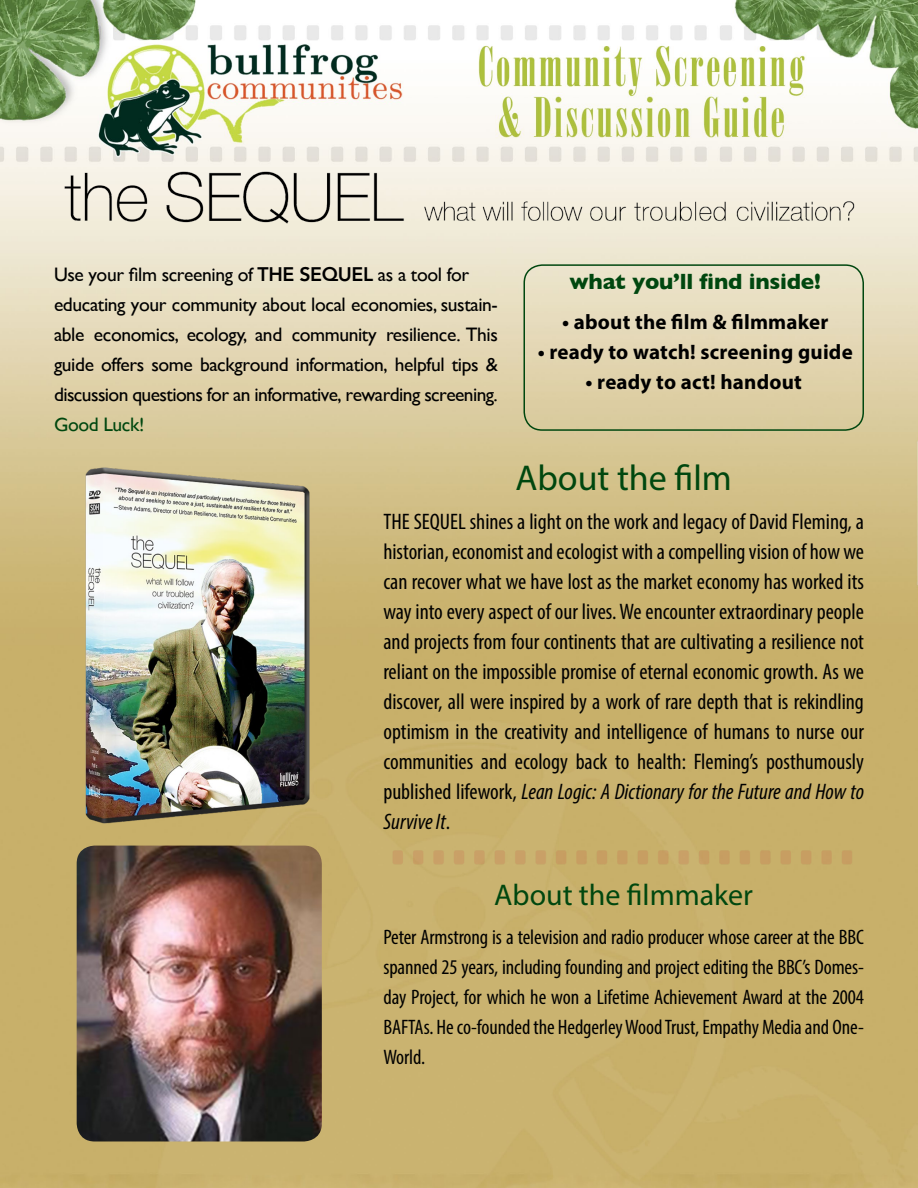
<style>
.page{position:relative;width:918px;height:1188px;background:#fff}
.page>*{position:absolute;margin:0;border:0;box-sizing:border-box;transform-origin:0 0}
.t1{font:36px "Myriad Pro";color:#00470f}
.t2{font:30px "Myriad Pro";color:#00470f}
.t3{font:condensed 22.5px/30px "Myriad Pro";color:#000;text-align:justify}
.t4{font:700 22.5px "Gill Sans";letter-spacing:-.01em;color:#00470f}
.t5{font:condensed 21px/30px "Myriad Pro";letter-spacing:-.005em;color:#000;text-align:justify}
.t6{font:700 21px "Myriad Pro";letter-spacing:.01em;color:#000}
.t7{font:19.5px/30px "Gill Sans";letter-spacing:-.02em;color:#000}
.t8{font:19.5px "Gill Sans";letter-spacing:-.02em;color:#00470f}
.s1{font-family:"Avenir LT Std";font-weight:800}
.s2{font-style:italic}
</style>
<div class="page">
<img style="left:0;top:0;width:918px;height:1188px">
<img style="left:62px;top:170px;width:794px;height:55px">
<div style="left:524px;top:264px;width:340px;height:167px;border:2px solid #00470f;border-radius:18px"></div>
<img style="left:77px;top:463px;width:246px;height:366px">
<img style="left:77px;top:846px;width:245px;height:296px">
<img style="left:383px;top:848px;width:481px;height:20px">
<p class="t7" style="left:54px;top:259px;width:445px">Use your film screening of <span class="s1">THE SEQUEL</span> as a tool for educating your community about local economies, sustain&shy;able economics, ecology, and community resilience. This guide offers some background information, helpful tips &amp; discussion questions for an informative, rewarding screening.</p>
<p class="t8" style="left:54px;top:413px;width:92px">Good Luck!</p>
<p class="t4" style="left:570px;top:263px;width:253px">what you’ll find inside!</p>
<p class="t6" style="left:562px;top:308px;width:268px">• about the film &amp; filmmaker</p>
<p class="t6" style="left:538px;top:338px;width:317px">• ready to watch! screening guide</p>
<p class="t6" style="left:586px;top:368px;width:218px">• ready to act! handout</p>
<h1 class="t1" style="left:515px;top:456px;width:218px">About the film</h1>
<p class="t3" style="left:383px;top:507px;width:482px">THE SEQUEL shines a light on the work and legacy of David Fleming, a historian, economist and ecologist with a compelling vision of how we can recover what we have lost as the market economy has worked its way into every aspect of our lives. We encounter extraordinary people and projects from four continents that are cultivating a resilience not reliant on the impossible promise of eternal economic growth. As we discover, all were inspired by a work of rare depth that is rekindling optimism in the creativity and intelligence of humans to nurse our communities and ecology back to health: Fleming’s posthumously published lifework, <span class="s2">Lean Logic: A Dictionary for the Future and How to Survive It</span>.</p>
<h2 class="t2" style="left:494px;top:876px;width:260px">About the filmmaker</h2>
<p class="t5" style="left:383px;top:922px;width:482px">Peter Armstrong is a television and radio producer whose career at the BBC spanned 25 years, including founding and project editing the BBC’s Domes&shy;day Project, for which he won a Lifetime Achievement Award at the 2004<br>BAFTAs. He co-founded the Hedgerley Wood Trust, Empathy Media and One-World.</p>
</div>
